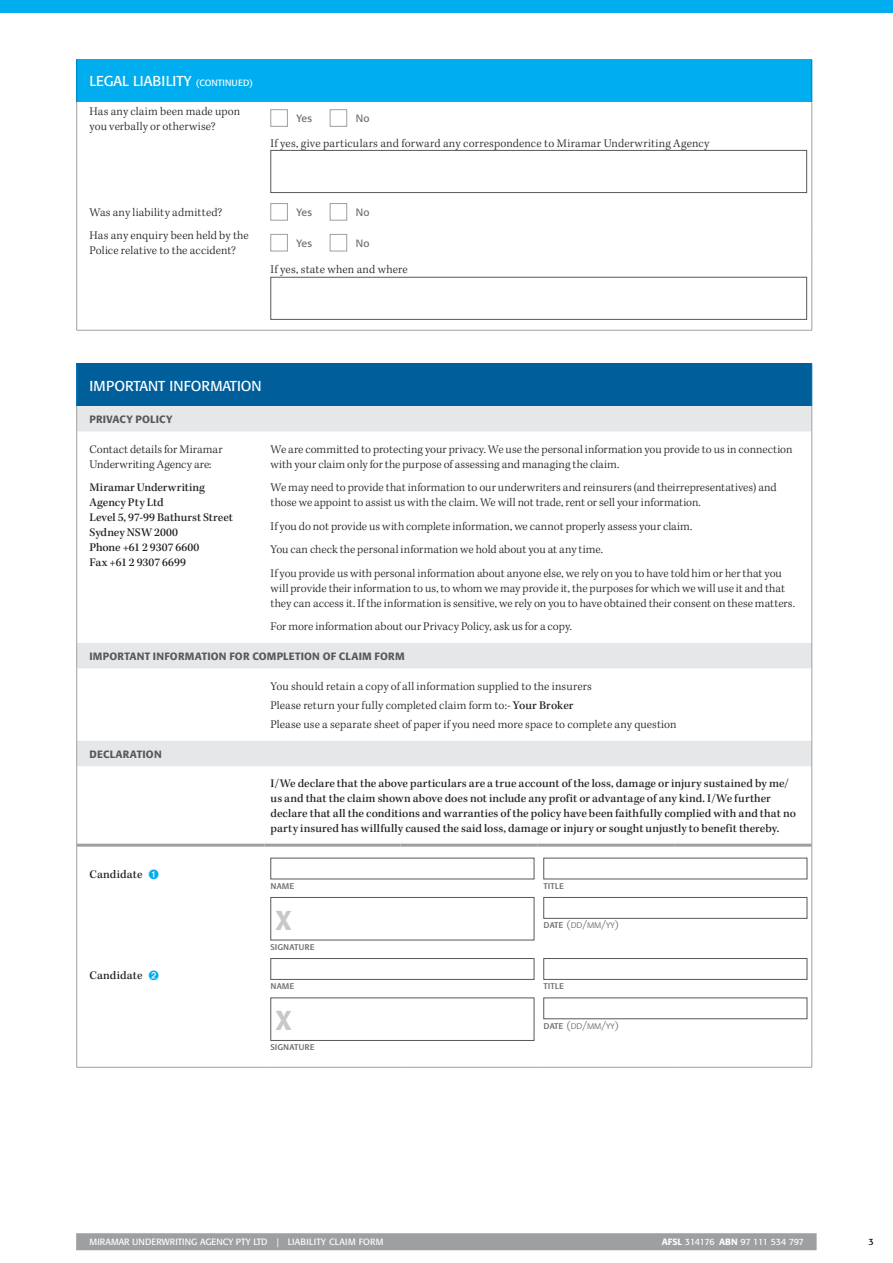
<style>
.page{position:relative;width:893px;height:1263px;background:#fff}
.page>*{position:absolute;margin:0;border:0;box-sizing:border-box;transform-origin:0 0}
.t1{font:500 27px "Formata";color:#c7c8ca}
.t2{font:14.25px "Formata Regular SC";color:#fff}
.t3{font:300 12px/15px "Kepler Std";letter-spacing:.005em;color:#231f20}
.t4{font:500 12px/15px "Kepler Std";letter-spacing:.005em;color:#231f20}
.t5{font:500 10.5px "Formata";letter-spacing:.02em;color:#57585a}
.t6{font:10.5px "Formata Regular SC";color:#6c6d70}
.t7{font:10.5px "Formata Light SC";color:#6c6d70}
.t8{font:10.5px "Formata";color:#6c6d70}
.t9{font:9px "Formata";letter-spacing:.02em;color:#fff}
.t10{font:9px "Formata";letter-spacing:-.04em;color:#fff}
.t11{font:9px "Formata";color:#000}
.s1{font-size:9px}
.s2{font-weight:500}
.s3{color:#00aeef}
.s4{font-family:"Formata Regular SC"}
</style>
<div class="page">
<div style="left:76px;top:1233px;width:741px;height:17px;background:#9d9fa2"></div>
<div style="left:0;top:0;width:893px;height:13px;background:#00aeef"></div>
<div style="left:77px;top:60px;width:735px;height:42px;background:#00aeef"></div>
<hr style="left:76px;top:102px;width:1px;height:32px;background:#9d9fa2">
<hr style="left:812px;top:102px;width:1px;height:32px;background:#9d9fa2">
<hr style="left:76px;top:134px;width:1px;height:63px;background:#9d9fa2">
<hr style="left:812px;top:134px;width:1px;height:63px;background:#9d9fa2">
<svg style="left:76px;top:197px;width:1px;height:28px"></svg>
<svg style="left:812px;top:197px;width:1px;height:28px"></svg>
<hr style="left:76px;top:225px;width:1px;height:34px;background:#9d9fa2">
<hr style="left:812px;top:225px;width:1px;height:34px;background:#9d9fa2">
<hr style="left:76px;top:259px;width:1px;height:65px;background:#9d9fa2">
<hr style="left:812px;top:259px;width:1px;height:65px;background:#9d9fa2">
<svg style="left:265px;top:324px;width:548px;height:6px"></svg>
<hr style="left:77px;top:330px;width:188px;height:1px;background:#9d9fa2">
<hr style="left:265px;top:330px;width:135px;height:1px;background:#9d9fa2">
<hr style="left:400px;top:330px;width:138px;height:1px;background:#9d9fa2">
<hr style="left:538px;top:330px;width:137px;height:1px;background:#9d9fa2">
<hr style="left:675px;top:330px;width:137px;height:1px;background:#9d9fa2">
<hr style="left:76px;top:60px;width:1px;height:42px;background:#0080be">
<hr style="left:812px;top:60px;width:1px;height:42px;background:#0080be">
<div style="left:271px;top:109px;width:17px;height:18px;border:1px solid #9d9fa2"></div>
<div style="left:330px;top:109px;width:17px;height:18px;border:1px solid #9d9fa2"></div>
<div style="left:271px;top:150px;width:536px;height:43px;background:#fff;border:1px solid #57585a"></div>
<div style="left:271px;top:203px;width:17px;height:17px;border:1px solid #9d9fa2"></div>
<div style="left:330px;top:203px;width:17px;height:17px;border:1px solid #9d9fa2"></div>
<div style="left:271px;top:234px;width:17px;height:17px;border:1px solid #9d9fa2"></div>
<div style="left:330px;top:234px;width:17px;height:17px;border:1px solid #9d9fa2"></div>
<div style="left:271px;top:277px;width:536px;height:43px;background:#fff;border:1px solid #57585a"></div>
<div style="left:77px;top:364px;width:735px;height:42px;background:#005e9a"></div>
<svg style="left:77px;top:406px;width:735px;height:360px"></svg>
<svg style="left:76px;top:406px;width:1px;height:25px"></svg>
<svg style="left:812px;top:406px;width:1px;height:25px"></svg>
<hr style="left:76px;top:431px;width:1px;height:212px;background:#9d9fa2">
<hr style="left:812px;top:431px;width:1px;height:212px;background:#9d9fa2">
<svg style="left:76px;top:643px;width:1px;height:25px"></svg>
<svg style="left:812px;top:643px;width:1px;height:25px"></svg>
<hr style="left:76px;top:668px;width:1px;height:73px;background:#9d9fa2">
<hr style="left:812px;top:668px;width:1px;height:73px;background:#9d9fa2">
<svg style="left:76px;top:741px;width:1px;height:25px"></svg>
<svg style="left:812px;top:741px;width:1px;height:25px"></svg>
<hr style="left:76px;top:845px;width:1px;height:48px;background:#9d9fa2">
<hr style="left:812px;top:845px;width:1px;height:48px;background:#9d9fa2">
<hr style="left:76px;top:893px;width:1px;height:61px;background:#9d9fa2">
<hr style="left:812px;top:893px;width:1px;height:61px;background:#9d9fa2">
<hr style="left:76px;top:954px;width:1px;height:39px;background:#9d9fa2">
<hr style="left:812px;top:954px;width:1px;height:39px;background:#9d9fa2">
<hr style="left:76px;top:993px;width:1px;height:61px;background:#9d9fa2">
<hr style="left:812px;top:993px;width:1px;height:61px;background:#9d9fa2">
<svg style="left:76px;top:1054px;width:1px;height:13px"></svg>
<svg style="left:812px;top:1054px;width:1px;height:13px"></svg>
<hr style="left:77px;top:1067px;width:188px;height:1px;background:#9d9fa2">
<hr style="left:265px;top:1067px;width:135px;height:1px;background:#9d9fa2">
<hr style="left:400px;top:1067px;width:138px;height:1px;background:#9d9fa2">
<hr style="left:538px;top:1067px;width:137px;height:1px;background:#9d9fa2">
<hr style="left:675px;top:1067px;width:137px;height:1px;background:#9d9fa2">
<hr style="left:76px;top:364px;width:1px;height:42px;background:#0080be">
<hr style="left:812px;top:364px;width:1px;height:42px;background:#0080be">
<hr style="left:76px;top:766px;width:1px;height:79px;background:#9d9fa2">
<hr style="left:812px;top:766px;width:1px;height:79px;background:#9d9fa2">
<hr style="left:77px;top:844px;width:188px;height:3px;background:#9d9fa2">
<hr style="left:265px;top:844px;width:135px;height:3px;background:#9d9fa2">
<hr style="left:400px;top:844px;width:138px;height:3px;background:#9d9fa2">
<hr style="left:538px;top:844px;width:137px;height:3px;background:#9d9fa2">
<hr style="left:675px;top:844px;width:137px;height:3px;background:#9d9fa2">
<div style="left:271px;top:897px;width:263px;height:43px;border:1px solid #57585a"></div>
<div style="left:544px;top:897px;width:263px;height:21px;background:#fff;border:1px solid #57585a"></div>
<div style="left:271px;top:958px;width:263px;height:21px;background:#fff;border:1px solid #57585a"></div>
<div style="left:544px;top:958px;width:263px;height:21px;background:#fff;border:1px solid #57585a"></div>
<div style="left:271px;top:998px;width:263px;height:43px;border:1px solid #57585a"></div>
<div style="left:544px;top:998px;width:263px;height:21px;background:#fff;border:1px solid #57585a"></div>
<p class="t2" style="left:89px;top:73px;width:165px">LEGAL LIABILITY <span class="s1">(CONTINUED)</span></p>
<p class="t3" style="left:89px;top:104px;width:152px">Has any claim been made upon you verbally or otherwise?</p>
<p class="t8" style="left:297px;top:112px;width:17px">Yes</p>
<p class="t8" style="left:356px;top:112px;width:15px">No</p>
<p class="t3" style="left:271px;top:136px;width:440px">If yes, give particulars and forward any correspondence to Miramar Underwriting Agency</p>
<p class="t3" style="left:89px;top:205px;width:134px">Was any liability admitted?</p>
<p class="t8" style="left:297px;top:206px;width:17px">Yes</p>
<p class="t8" style="left:356px;top:206px;width:15px">No</p>
<p class="t3" style="left:89px;top:229px;width:161px">Has any enquiry been held by the<br>Police relative to the accident?</p>
<p class="t8" style="left:297px;top:237px;width:17px">Yes</p>
<p class="t8" style="left:356px;top:237px;width:15px">No</p>
<p class="t3" style="left:271px;top:263px;width:139px">If yes, state when and where</p>
<p class="t2" style="left:89px;top:377px;width:174px">IMPORTANT INFORMATION</p>
<p class="t5" style="left:89px;top:413px;width:84px">PRIVACY POLICY</p>
<p class="t3" style="left:89px;top:442px;width:135px">Contact details for Miramar<br>Underwriting Agency are:</p>
<p class="t4" style="left:89px;top:480px;width:145px">Miramar Underwriting<br>Agency Pty Ltd<br>Level 5, 97-99 Bathurst Street<br>Sydney NSW 2000<br>Phone +61 2 9307 6600<br>Fax +61 2 9307 6699</p>
<p class="t3" style="left:271px;top:442px;width:523px">We are committed to protecting your privacy. We use the personal information you provide to us in connection with your claim only for the purpose of assessing and managing the claim.</p>
<p class="t3" style="left:271px;top:480px;width:508px">We may need to provide that information to our underwriters and reinsurers (and theirrepresentatives) and those we appoint to assist us with the claim. We will not trade, rent or sell your information.</p>
<p class="t3" style="left:271px;top:515px;width:513px;line-height:23.5px">If you do not provide us with complete information, we cannot properly assess your claim.<br>You can check the personal information we hold about you at any time.<br>If you provide us with personal information about anyone else, we rely on you to have told him or her that you</p>
<p class="t3" style="left:271px;top:581px;width:526px">will provide their information to us, to whom we may provide it, the purposes for which we will use it and that they can access it. If the information is sensitive, we rely on you to have obtained their consent on these matters.</p>
<p class="t3" style="left:271px;top:619px;width:303px">For more information about our Privacy Policy, ask us for a copy.</p>
<p class="t5" style="left:89px;top:650px;width:317px">IMPORTANT INFORMATION FOR COMPLETION OF CLAIM FORM</p>
<p class="t3" style="left:271px;top:677px;width:408px;line-height:19.2px">You should retain a copy of all information supplied to the insurers<br>Please return your fully completed claim form to:- <span class="s2">Your Broker<br></span>Please use a separate sheet of paper if you need more space to complete any question</p>
<p class="t5" style="left:89px;top:747px;width:74px">DECLARATION</p>
<p class="t4" style="left:271px;top:777px;width:527px">I/We declare that the above particulars are a true account of the loss, damage or injury sustained by me/ us and that the claim shown above does not include any profit or advantage of any kind. I/We further declare that all the conditions and warranties of the policy have been faithfully complied with and that no party insured has willfully caused the said loss, damage or injury or sought unjustly to benefit thereby.</p>
<p class="t4" style="left:89px;top:868px;width:71px">Candidate <span class="s3">➊</span></p>
<p class="t6" style="left:271px;top:879px;width:25px">name</p>
<p class="t6" style="left:544px;top:879px;width:22px">title</p>
<h1 class="t1" style="left:275px;top:904px;width:18px">X</h1>
<p class="t6" style="left:271px;top:940px;width:45px">signature</p>
<p class="t7" style="left:544px;top:918px;width:77px"><span class="s4">date</span> (dd/mm/yy)</p>
<p class="t4" style="left:89px;top:968px;width:71px">Candidate <span class="s3">➋</span></p>
<p class="t6" style="left:271px;top:979px;width:25px">name</p>
<p class="t6" style="left:544px;top:979px;width:22px">title</p>
<h1 class="t1" style="left:275px;top:1004px;width:18px">X</h1>
<p class="t6" style="left:271px;top:1040px;width:45px">signature</p>
<p class="t7" style="left:544px;top:1019px;width:77px"><span class="s4">date</span> (dd/mm/yy)</p>
<p class="t9" style="left:89px;top:1237px;width:296px">MIRAMAR UNDERWRITING AGENCY PTY LTD | LIABILITY CLAIM FORM</p>
<p class="t10" style="left:662px;top:1237px;width:143px"><span class="s2">AFSL</span> 314176 <span class="s2">ABN</span> 97 111 534 797</p>
<p class="t11" style="left:868px;top:1237px;width:7px">3</p>
</div>
